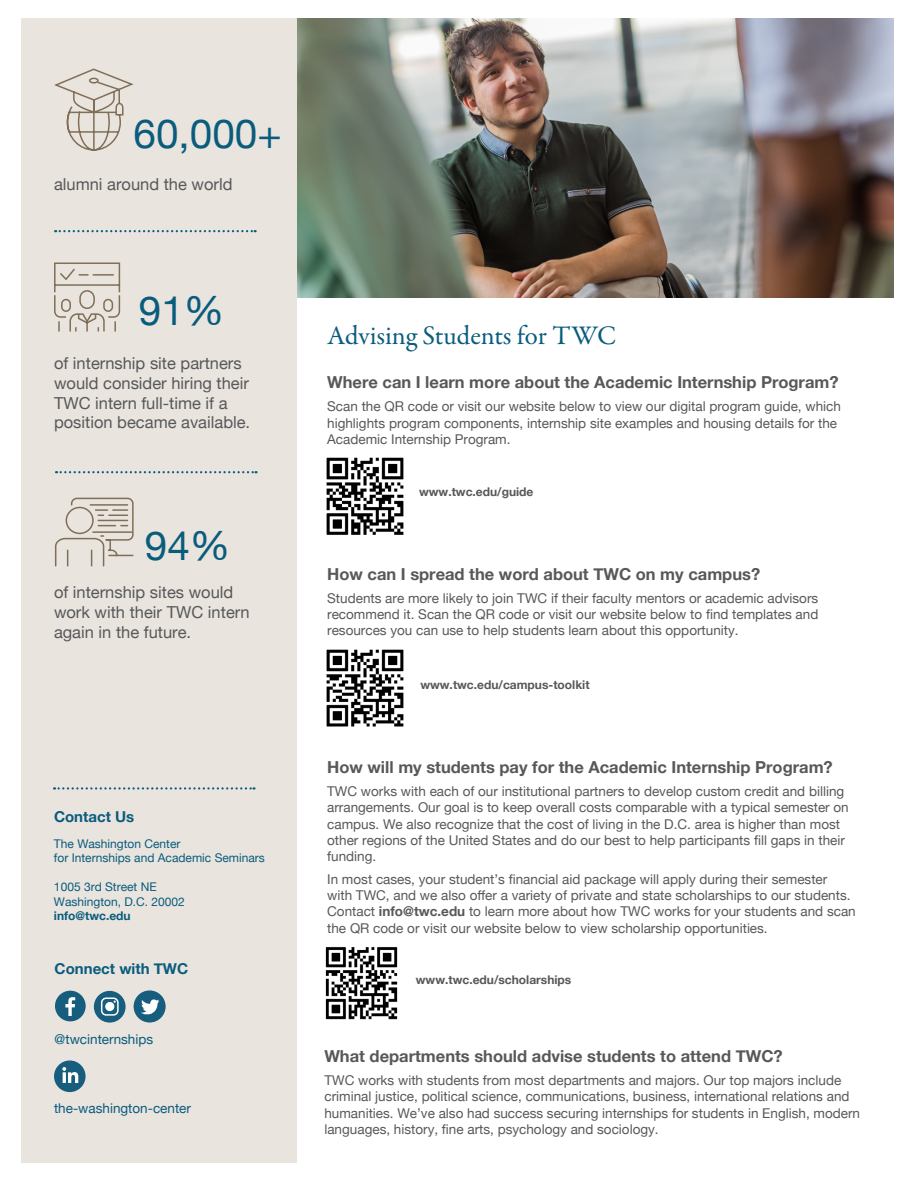
<style>
.page{position:relative;width:918px;height:1188px;background:#fff}
.page>*{position:absolute;margin:0;border:0;box-sizing:border-box;transform-origin:0 0}
.t1{font:40.5px "Helvetica Neue";color:#0a5c7d}
.t2{font:27px "Garamond Premr Pro";letter-spacing:-.005em;color:#0a5c7d}
.t3{font:700 16.5px "Helvetica Neue";color:#57585a}
.t4{font:16.5px/19.8px "Helvetica Neue";color:#57585a}
.Sidebar_Head_1{font:700 15px "Helvetica Neue";color:#0a5c7d}
.t5{font:13.5px/16.2px "Helvetica Neue";color:#57585a}
.t6{font:13.5px "Helvetica Neue";color:#0a5c7d}
.t7{font:12px "Helvetica Neue";color:#0a5c7d}
.t8{font:700 12px "Helvetica Neue";color:#57585a}
.t9{font:700 12px "Helvetica Neue";color:#0a5c7d}
.s1{font-weight:700}
</style>
<div class="page">
<img style="left:297px;top:18px;width:596px;height:279px">
<img style="left:326px;top:457px;width:78px;height:78px">
<img style="left:326px;top:649px;width:78px;height:78px">
<img style="left:325px;top:947px;width:73px;height:73px">
<div style="left:21px;top:18px;width:276px;height:1145px;background:#e9e4de"></div>
<svg style="left:54px;top:68px;width:80px;height:83px"></svg>
<svg style="left:54px;top:262px;width:67px;height:70px"></svg>
<svg style="left:55px;top:230px;width:201px;height:2px"></svg>
<svg style="left:55px;top:497px;width:79px;height:70px"></svg>
<svg style="left:56px;top:471px;width:201px;height:2px"></svg>
<svg style="left:54px;top:787px;width:201px;height:3px"></svg>
<div style="left:55px;top:991px;width:31px;height:30px;background:#175d7e;border-radius:50%"></div>
<svg style="left:65px;top:997px;width:10px;height:19px"></svg>
<div style="left:134px;top:991px;width:32px;height:32px;background:#175d7e;border-radius:50%"></div>
<svg style="left:141px;top:999px;width:18px;height:16px"></svg>
<div style="left:54px;top:1060px;width:32px;height:32px;background:#175d7e;border-radius:50%"></div>
<svg style="left:62px;top:1067px;width:16px;height:16px"></svg>
<div style="left:94px;top:991px;width:32px;height:32px;background:#175d7e;border-radius:50%"></div>
<div style="left:101px;top:997px;width:18px;height:19px;border:1px solid #fff;border-radius:4px"></div>
<div style="left:106px;top:1003px;width:8px;height:8px;background:#fff;border-radius:50%"></div>
<div style="left:105px;top:1002px;width:9px;height:9px;border:1px solid #fff;border-radius:50%"></div>
<p class="t1" style="left:134px;top:105px;width:150px">60,000+</p>
<p class="t4" style="left:54px;top:175px;width:180px">alumni around the world</p>
<p class="t1" style="left:139px;top:281px;width:87px">91%</p>
<p class="t4" style="left:54px;top:354px;width:198px">of internship site partners would consider hiring their<br>TWC intern full-time if a position became available.</p>
<p class="t1" style="left:145px;top:516px;width:87px">94%</p>
<p class="t4" style="left:54px;top:584px;width:197px">of internship sites would work with their TWC intern again in the future.</p>
<p class="Sidebar_Head_1" style="left:54px;top:804px;width:82px">Contact Us</p>
<p class="t7" style="left:54px;top:835px;width:128px">The Washington Center</p>
<p class="t7" style="left:54px;top:849px;width:212px">for Internships and Academic Seminars</p>
<p class="t7" style="left:54px;top:878px;width:104px">1005 3rd Street NE</p>
<p class="t7" style="left:54px;top:893px;width:132px">Washington, D.C. 20002</p>
<p class="t9" style="left:54px;top:906px;width:78px">info@twc.edu</p>
<p class="Sidebar_Head_1" style="left:55px;top:957px;width:135px">Connect with TWC</p>
<p class="t6" style="left:55px;top:1030px;width:100px">@twcinternships</p>
<p class="t6" style="left:54px;top:1099px;width:139px">the-washington-center</p>
<p class="t2" style="left:327px;top:319px;width:291px">Advising Students for TWC</p>
<p class="t3" style="left:327px;top:370px;width:513px">Where can I learn more about the Academic Internship Program?</p>
<p class="t5" style="left:327px;top:399px;width:515px">Scan the QR code or visit our website below to view our digital program guide, which highlights program components, internship site examples and housing details for the<br>Academic Internship Program.</p>
<p class="t8" style="left:419px;top:483px;width:116px">www.twc.edu/guide</p>
<p class="t3" style="left:327px;top:561px;width:434px">How can I spread the word about TWC on my campus?</p>
<p class="t5" style="left:327px;top:591px;width:493px;text-align:justify">Students are more likely to join TWC if their faculty mentors or academic advisors recommend it. Scan the QR code or visit our website below to find templates and resources you can use to help students learn about this opportunity.</p>
<p class="t8" style="left:420px;top:676px;width:171px">www.twc.edu/campus-toolkit</p>
<p class="t3" style="left:327px;top:754px;width:507px">How will my students pay for the Academic Internship Program?</p>
<p class="t5" style="left:327px;top:784px;width:523px">TWC works with each of our institutional partners to develop custom credit and billing arrangements. Our goal is to keep overall costs comparable with a typical semester on campus. We also recognize that the cost of living in the D.C. area is higher than most other regions of the United States and do our best to help participants fill gaps in their funding.</p>
<p class="t5" style="left:327px;top:872px;width:530px">In most cases, your student’s financial aid package will apply during their semester<br>with TWC, and we also offer a variety of private and state scholarships to our students.<br>Contact <span class="s1">info@twc.edu</span> to learn more about how TWC works for your students and scan the QR code or visit our website below to view scholarship opportunities.</p>
<p class="t8" style="left:416px;top:970px;width:157px">www.twc.edu/scholarships</p>
<p class="t3" style="left:324px;top:1043px;width:460px">What departments should advise students to attend TWC?</p>
<p class="t5" style="left:324px;top:1073px;width:537px">TWC works with students from most departments and majors. Our top majors include criminal justice, political science, communications, business, international relations and humanities. We’ve also had success securing internships for students in English, modern languages, history, fine arts, psychology and sociology.</p>
</div>
